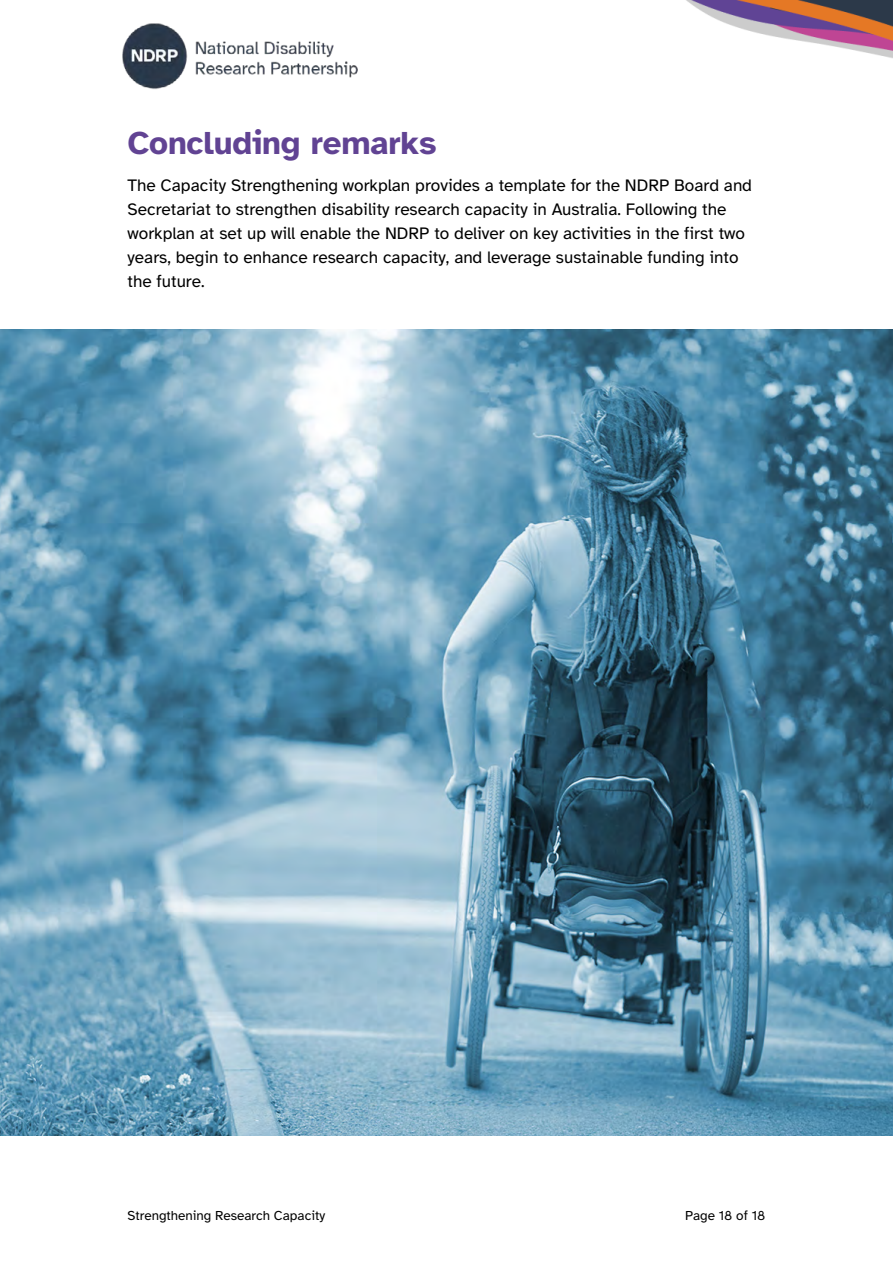
<style>
.page{position:relative;width:893px;height:1263px;background:#fff}
.page>*{position:absolute;margin:0;border:0;box-sizing:border-box;transform-origin:0 0}
.H1_title{font:700 33px "Atkinson Hyperlegible";letter-spacing:-.005em;color:#614393}
.BODY{font:17.25px/24px "Atkinson Hyperlegible";color:#000}
.t1{font:13.5px "Atkinson Hyperlegible";color:#000}
</style>
<div class="page">
<img style="left:122px;top:23px;width:236px;height:66px">
<img style="left:686px;top:0;width:207px;height:58px">
<img style="left:0;top:330px;width:893px;height:805px">
<h1 class="H1_title" style="left:128px;top:124px;width:311px">Concluding remarks</h1>
<p class="BODY" style="left:128px;top:173px;width:626px">The Capacity Strengthening workplan provides a template for the NDRP Board and Secretariat to strengthen disability research capacity in Australia. Following the workplan at set up will enable the NDRP to deliver on key activities in the first two years, begin to enhance research capacity, and leverage sustainable funding into the future.</p>
<p class="t1" style="left:128px;top:1208px;width:199px">Strengthening Research Capacity</p>
<p class="t1" style="left:685px;top:1208px;width:82px">Page 18 of 18</p>
</div>
